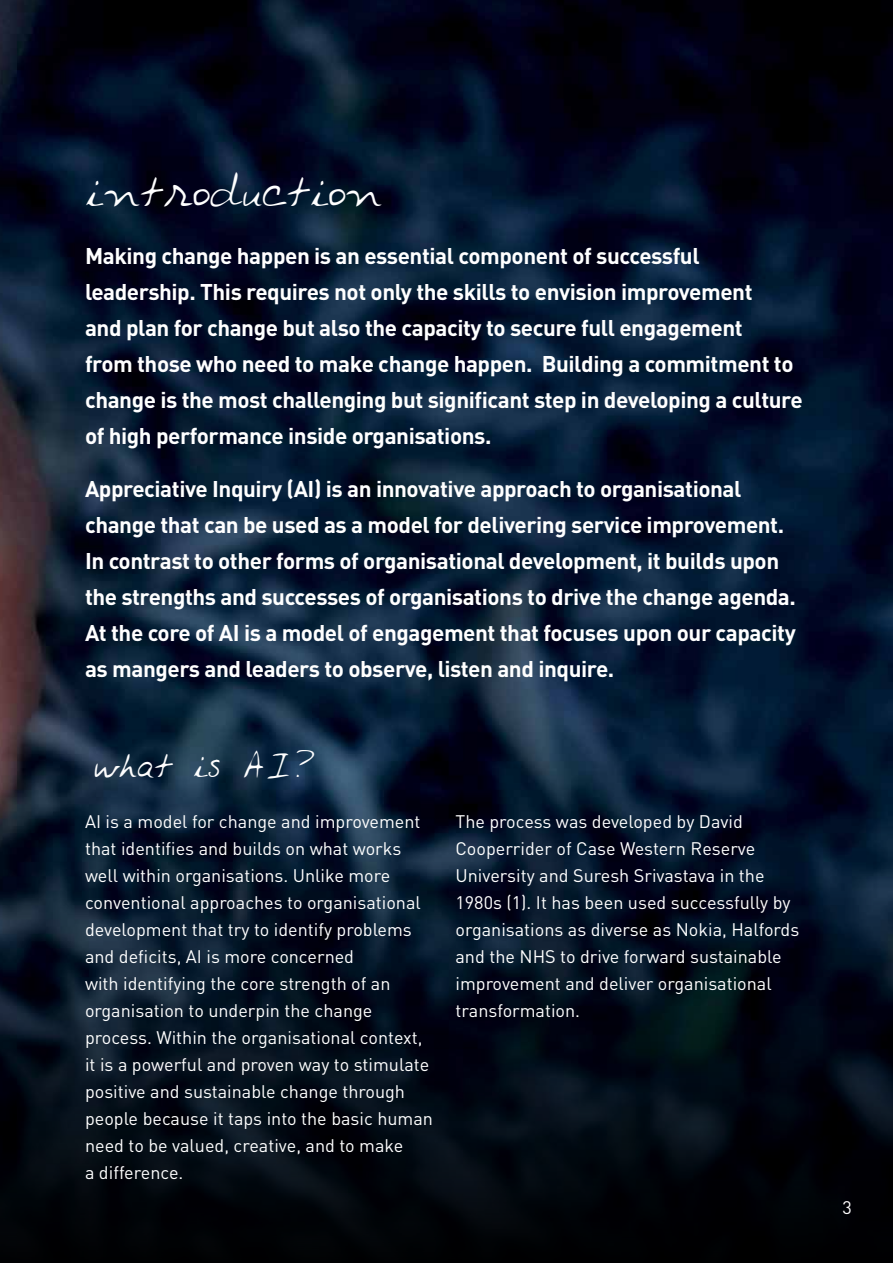
<style>
.page{position:relative;width:893px;height:1263px;background:#fff}
.page>*{position:absolute;margin:0;border:0;box-sizing:border-box;transform-origin:0 0}
.t1{font:45px "Archies Hand";color:#fff}
.t2{font:36px "Archies Hand";color:#fff}
.t3{font:700 22.5px/36px "DIN";letter-spacing:-.02em;color:#fff}
.t4{font:18px/27px "DIN";color:#fff}
</style>
<div class="page">
<img style="left:0;top:0;width:893px;height:722px">
<svg style="left:0;top:722px;width:893px;height:541px;background:#06111f"></svg>
<h1 class="t1" style="left:85px;top:164px;width:298px">introduction</h1>
<p class="t3" style="left:85px;top:237px;width:719px">Making change happen is an essential component of successful leadership. This requires not only the skills to envision improvement<br>and plan for change but also the capacity to secure full engagement<br>from those who need to make change happen. Building a commitment to change is the most challenging but significant step in developing a culture of high performance inside organisations.</p>
<p class="t3" style="left:85px;top:470px;width:712px">Appreciative Inquiry (AI) is an innovative approach to organisational change that can be used as a model for delivering service improvement.<br>In contrast to other forms of organisational development, it builds upon the strengths and successes of organisations to drive the change agenda.<br>At the core of AI is a model of engagement that focuses upon our capacity as mangers and leaders to observe, listen and inquire.</p>
<h2 class="t2" style="left:94px;top:743px;width:222px">what is AI?</h2>
<p class="t4" style="left:85px;top:808px;width:349px">AI is a model for change and improvement that identifies and builds on what works well within organisations. Unlike more conventional approaches to organisational development that try to identify problems and deficits, AI is more concerned<br>with identifying the core strength of an organisation to underpin the change process. Within the organisational context, it is a powerful and proven way to stimulate positive and sustainable change through people because it taps into the basic human need to be valued, creative, and to make<br>a difference.</p>
<p class="t4" style="left:455px;top:808px;width:345px">The process was developed by David Cooperrider of Case Western Reserve University and Suresh Srivastava in the 1980s (1). It has been used successfully by organisations as diverse as Nokia, Halfords and the NHS to drive forward sustainable improvement and deliver organisational transformation.</p>
<p class="t4" style="left:842px;top:1194px;width:11px">3</p>
</div>
